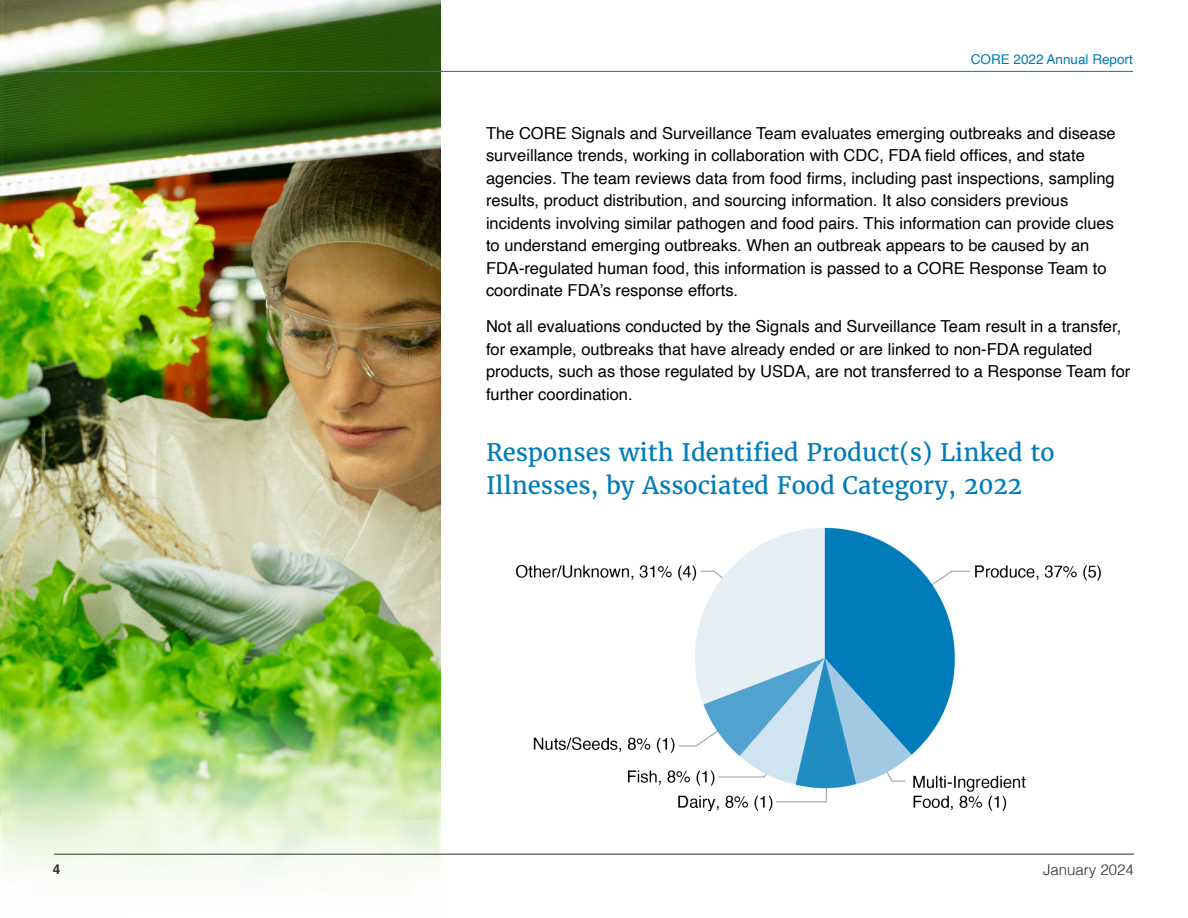
<style>
.page{position:relative;width:1188px;height:918px;background:#fff}
.page>*{position:absolute;margin:0;border:0;box-sizing:border-box;transform-origin:0 0}
.t1{font:24px/33px "Merriweather";color:#007cba}
.t2{font:16.5px/22.5px "Helvetica";color:#000}
.t3{font:300 15px "Helvetica";color:#2e2925}
.t4{font:13.5px "Helvetica";color:#007cba}
.t5{font:700 13.5px "Helvetica";color:#2e2925}
</style>
<div class="page">
<hr style="left:53px;top:71px;width:1080px;height:1px;background:#007cba">
<hr style="left:54px;top:854px;width:1080px;height:1px;background:#2e2925">
<img style="left:515px;top:527px;width:586px;height:285px">
<img style="left:0;top:0;width:441px;height:871px">
<hr style="left:36px;top:71px;width:406px;height:1px;background:#007cba">
<p class="t5" style="left:53px;top:861px;width:9px">4</p>
<p class="t4" style="left:971px;top:49px;width:164px">CORE 2022 Annual Report</p>
<p class="t2" style="left:486px;top:122px;width:631px">The CORE Signals and Surveillance Team evaluates emerging outbreaks and disease surveillance trends, working in collaboration with CDC, FDA field offices, and state agencies. The team reviews data from food firms, including past inspections, sampling results, product distribution, and sourcing information. It also considers previous incidents involving similar pathogen and food pairs. This information can provide clues to understand emerging outbreaks. When an outbreak appears to be caused by an FDA-regulated human food, this information is passed to a CORE Response Team to coordinate FDA’s response efforts.</p>
<p class="t2" style="left:486px;top:316px;width:646px">Not all evaluations conducted by the Signals and Surveillance Team result in a transfer, for example, outbreaks that have already ended or are linked to non-FDA regulated products, such as those regulated by USDA, are not transferred to a Response Team for further coordination.</p>
<p class="t1" style="left:486px;top:436px;width:570px">Responses with Identified Product(s) Linked to<br>Illnesses, by Associated Food Category, 2022</p>
<p class="t3" style="left:1043px;top:857px;width:92px">January 2024</p>
</div>
